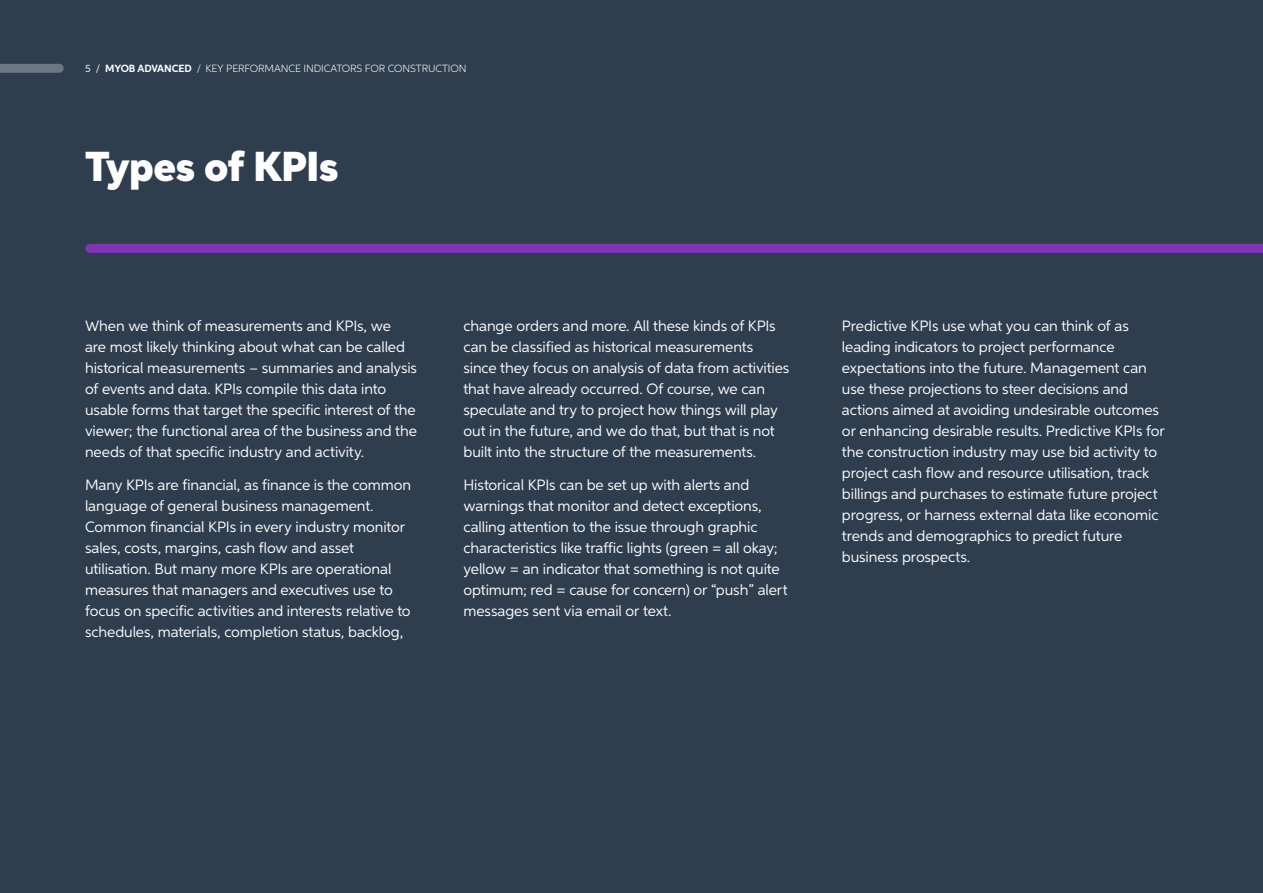
<style>
.page{position:relative;width:1263px;height:893px;background:#2e3e4f}
.page>*{position:absolute;margin:0;border:0;box-sizing:border-box;transform-origin:0 0}
.t1{font:900 42px "Neutro MYOB";letter-spacing:-.015em;color:#fff}
.t2{font:15px/21px "Neutro MYOB";letter-spacing:-.005em;color:#fff}
.t3{font:300 10.5px "Neutro MYOB";letter-spacing:-.01em;color:#fff}
.s1{font-weight:400}
.s2{font-weight:700}
</style>
<div class="page">
<div style="left:90px;top:244px;width:1173px;height:9px;background:#8133b7"></div>
<div style="left:0;top:64px;width:59px;height:9px;background:#6c7783"></div>
<p class="t3" style="left:85px;top:62px;width:383px"><span class="s1">5 /</span> <span class="s2">MYOB ADVANCED</span> / KEY PERFORMANCE INDICATORS FOR CONSTRUCTION</p>
<h1 class="t1" style="left:85px;top:141px;width:255px">Types of KPIs</h1>
<p class="t2" style="left:85px;top:315px;width:334px">When we think of measurements and KPIs, we<br>are most likely thinking about what can be called historical measurements – summaries and analysis of events and data. KPIs compile this data into usable forms that target the specific interest of the viewer; the functional area of the business and the needs of that specific industry and activity.</p>
<p class="t2" style="left:85px;top:474px;width:328px">Many KPIs are financial, as finance is the common language of general business management.<br>Common financial KPIs in every industry monitor sales, costs, margins, cash flow and asset utilisation. But many more KPIs are operational measures that managers and executives use to focus on specific activities and interests relative to schedules, materials, completion status, backlog,</p>
<p class="t2" style="left:463px;top:315px;width:327px">change orders and more. All these kinds of KPIs can be classified as historical measurements since they focus on analysis of data from activities that have already occurred. Of course, we can speculate and try to project how things will play out in the future, and we do that, but that is not built into the structure of the measurements.</p>
<p class="t2" style="left:463px;top:474px;width:326px">Historical KPIs can be set up with alerts and warnings that monitor and detect exceptions, calling attention to the issue through graphic characteristics like traffic lights (green = all okay; yellow = an indicator that something is not quite optimum; red = cause for concern) or “push” alert messages sent via email or text.</p>
<p class="t2" style="left:842px;top:315px;width:324px">Predictive KPIs use what you can think of as leading indicators to project performance expectations into the future. Management can use these projections to steer decisions and actions aimed at avoiding undesirable outcomes or enhancing desirable results. Predictive KPIs for the construction industry may use bid activity to project cash flow and resource utilisation, track billings and purchases to estimate future project progress, or harness external data like economic trends and demographics to predict future business prospects.</p>
</div>
